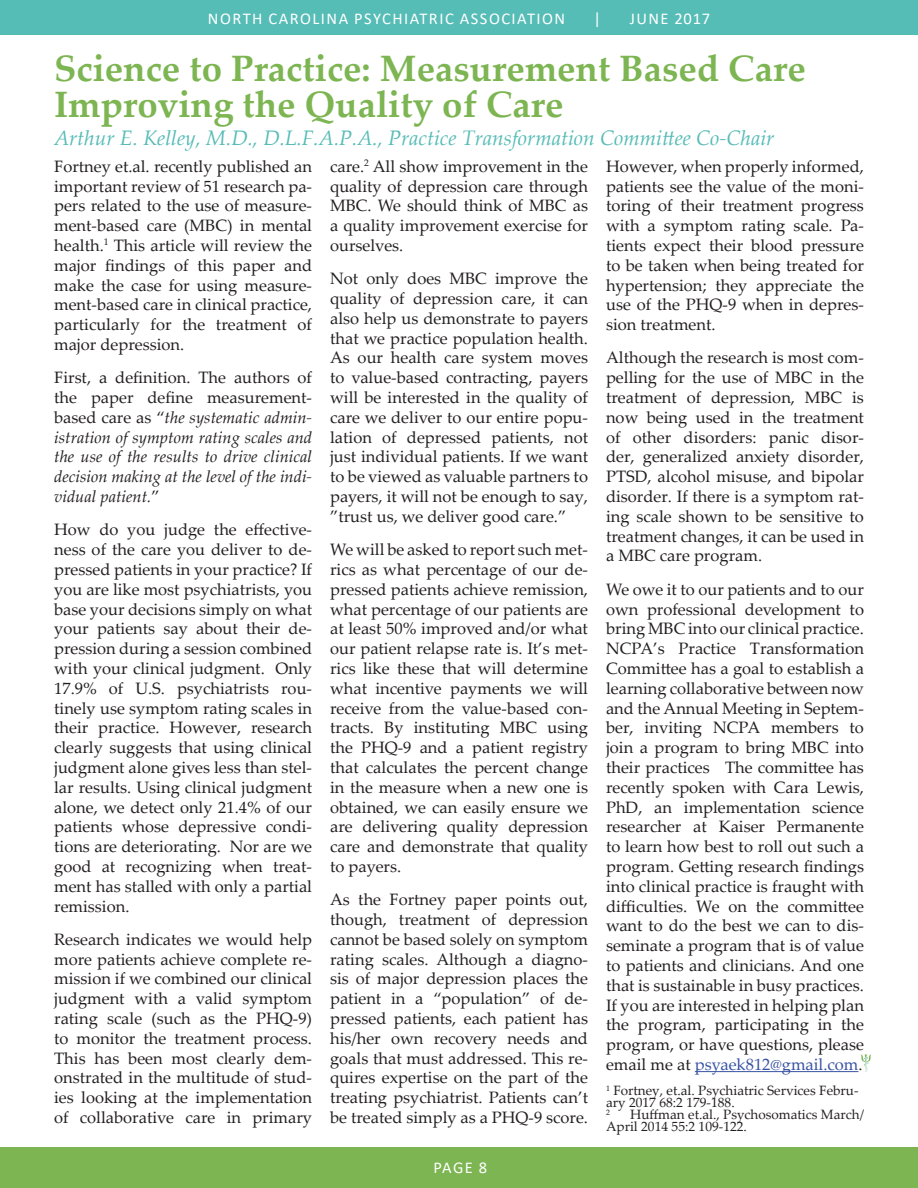
<style>
.page{position:relative;width:918px;height:1188px;background:#fff}
.page>*{position:absolute;margin:0;border:0;box-sizing:border-box;transform-origin:0 0}
.t1{font:700 36.75px/36px "Palatino Linotype";color:#7cb551}
.t2{font:italic 21px "Palatino Linotype";color:#56bcb6}
.t3{font:16.5px/19.8px "Palatino Linotype";color:#231f20;text-align:justify}
.t4{font:italic 16.5px/19.8px "Palatino Linotype";color:#231f20;text-align:justify}
.t5{font:16.5px "Calibri";letter-spacing:.09em;color:#fff}
.t6{font:16.5px "Calibri";letter-spacing:.07em;color:#fff}
.t7{font:13.5px/12px "Palatino Linotype";color:#231f20}
.t8{font:7.8px "Palatino Linotype";color:#231f20}
.s1{font-style:normal}
.s2{color:#3853a3}
</style>
<div class="page">
<div style="left:0;top:1148px;width:918px;height:40px;background:#7cb551"></div>
<div style="left:0;top:0;width:918px;height:34px;background:#56bcb6"></div>
<hr style="left:695px;top:1071px;width:163px;height:1px;background:#3853a3">
<svg style="left:861px;top:1054px;width:10px;height:18px"></svg>
<p class="t5" style="left:208px;top:7px;width:12px">NORTH</p>
<p class="t5" style="left:269px;top:7px;width:298px">CARO LINA PSYCHIATRIC ASSOCIATION</p>
<p class="t5" style="left:594px;top:7px;width:9px">|</p>
<p class="t6" style="left:630px;top:7px;width:82px">JUNE 2017</p>
<h1 class="t1" style="left:54px;top:49px;width:753px">Science to Practice: Measurement Based Care<br>Improving the Quality of Care</h1>
<p class="t2" style="left:54px;top:123px;width:722px">Arthur E. Kelley, M.D., D.L.F.A.P.A., Practice Transformation Committee Co-Chair</p>
<p class="t3" style="left:54px;top:156px;width:259px">Fortney et.al. recently published an important review of 51 research pa&shy;pers related to the use of measure&shy;ment-based care (MBC) in mental health.<sup>1</sup> This article will review the major findings of this paper and make the case for using measure&shy;ment-based care in clinical practice, particularly for the treatment of major depression.</p>
<p class="t4" style="left:54px;top:367px;width:259px"><span class="s1">First, a definition. The authors of the paper define measurement&shy;based care as “</span>the systematic admin&shy;istration of symptom rating scales and the use of the results to drive clinical decision making at the level of the indi&shy;vidual patient.<span class="s1">”</span></p>
<p class="t3" style="left:54px;top:519px;width:259px">How do you judge the effective&shy;ness of the care you deliver to de&shy;pressed patients in your practice? If you are like most psychiatrists, you base your decisions simply on what your patients say about their de&shy;pression during a session combined with your clinical judgment. Only 17.9% of U.S. psychiatrists rou&shy;tinely use symptom rating scales in their practice. However, research clearly suggests that using clinical judgment alone gives less than stel&shy;lar results. Using clinical judgment alone, we detect only 21.4% of our patients whose depressive condi&shy;tions are deteriorating. Nor are we good at recognizing when treat&shy;ment has stalled with only a partial remission.</p>
<p class="t3" style="left:54px;top:929px;width:259px">Research indicates we would help more patients achieve complete re&shy;mission if we combined our clinical judgment with a valid symptom rating scale (such as the PHQ-9) to monitor the treatment process.<br>This has been most clearly dem&shy;onstrated in the multitude of stud&shy;ies looking at the implementation of collaborative care in primary</p>
<p class="t3" style="left:330px;top:156px;width:259px">care.<sup>2</sup> All show improvement in the quality of depression care through MBC. We should think of MBC as a quality improvement exercise for ourselves.</p>
<p class="t3" style="left:330px;top:268px;width:259px">Not only does MBC improve the quality of depression care, it can also help us demonstrate to payers that we practice population health.<br>As our health care system moves to value-based contracting, payers will be interested in the quality of care we deliver to our entire popu&shy;lation of depressed patients, not just individual patients. If we want to be viewed as valuable partners to payers, it will not be enough to say, ”trust us, we deliver good care.”</p>
<p class="t3" style="left:330px;top:539px;width:259px">We will be asked to report such met&shy;rics as what percentage of our de&shy;pressed patients achieve remission, what percentage of our patients are at least 50% improved and/or what our patient relapse rate is. It’s met&shy;rics like these that will determine what incentive payments we will receive from the value-based con&shy;tracts. By instituting MBC using the PHQ-9 and a patient registry that calculates the percent change in the measure when a new one is obtained, we can easily ensure we are delivering quality depression care and demonstrate that quality to payers.</p>
<p class="t3" style="left:330px;top:889px;width:259px">As the Fortney paper points out, though, treatment of depression cannot be based solely on symptom rating scales. Although a diagno&shy;sis of major depression places the patient in a “population” of de&shy;pressed patients, each patient has his/her own recovery needs and goals that must addressed. This re&shy;quires expertise on the part of the treating psychiatrist. Patients can’t be treated simply as a PHQ-9 score.</p>
<p class="t5" style="left:433px;top:1156px;width:55px">PAG E 8</p>
<p class="t3" style="left:606px;top:156px;width:259px">However, when properly informed, patients see the value of the moni&shy;toring of their treatment progress with a symptom rating scale. Pa&shy;tients expect their blood pressure to be taken when being treated for hypertension; they appreciate the use of the PHQ-9 when in depres&shy;sion treatment.</p>
<p class="t3" style="left:606px;top:347px;width:259px">Although the research is most com&shy;pelling for the use of MBC in the treatment of depression, MBC is now being used in the treatment of other disorders: panic disor&shy;der, generalized anxiety disorder, PTSD, alcohol misuse, and bipolar disorder. If there is a symptom rat&shy;ing scale shown to be sensitive to treatment changes, it can be used in a MBC care program.</p>
<p class="t3" style="left:606px;top:579px;width:259px">We owe it to our patients and to our own professional development to bring MBC into our clinical practice.<br>NCPA’s Practice Transformation Committee has a goal to establish a learning collaborative between now and the Annual Meeting in Septem&shy;ber, inviting NCPA members to join a program to bring MBC into their practices The committee has recently spoken with Cara Lewis, PhD, an implementation science researcher at Kaiser Permanente to learn how best to roll out such a program. Getting research findings into clinical practice is fraught with difficulties. We on the committee want to do the best we can to dis&shy;seminate a program that is of value to patients and clinicians. And one that is sustainable in busy practices.<br>If you are interested in helping plan the program, participating in the program, or have questions, please email me at <span class="s2">psyaek812@gmail.com</span>.</p>
<p class="t7" style="left:606px;top:1084px;width:254px"><sup>1</sup> Fortney, et.al. Psychiatric Services Febru&shy;ary 2017 68:2 179-188.</p>
<p class="t8" style="left:606px;top:1107px;width:5px">2</p>
<p class="t7" style="left:606px;top:1108px;width:259px;text-indent:24px">Huffman et.al., Psychosomatics March/<br>April 2014 55:2 109-122.</p>
</div>
